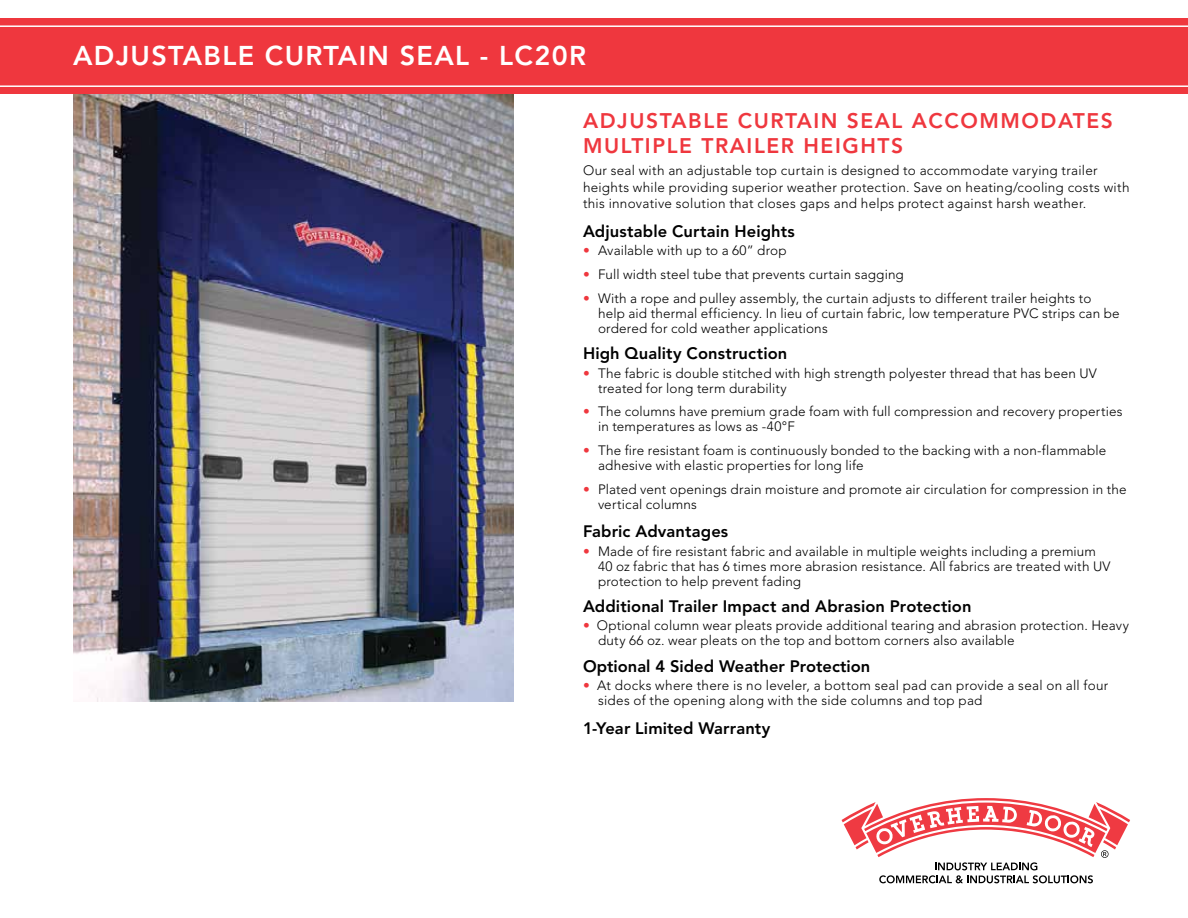
<style>
.page{position:relative;width:1188px;height:918px;background:#fff}
.page>*{position:absolute;margin:0;border:0;box-sizing:border-box;transform-origin:0 0}
.t1{font:800 27px "Avenir LT Std";letter-spacing:.05em;color:#fff}
.t2{font:800 21px/25.2px "Avenir LT Std";letter-spacing:.075em;color:#ef373e}
.t3{font:800 16.5px "Avenir LT Std";letter-spacing:.005em;color:#000}
.t4{font:300 13.5px/15px "Avenir LT Std";letter-spacing:.015em;color:#000}
.s1{color:#ef373e}
</style>
<div class="page">
<img style="left:73px;top:93px;width:440px;height:608px">
<div style="left:0;top:18px;width:1188px;height:75px;background:#ef373e"></div>
<hr style="left:0;top:85px;width:1188px;height:2px;background:#fff">
<hr style="left:0;top:25px;width:1188px;height:2px;background:#fff">
<svg style="left:841px;top:798px;width:289px;height:85px"></svg>
<h1 class="t1" style="left:73px;top:40px;width:514px">ADJUSTABLE CURTAIN SEAL - LC20R</h1>
<h2 class="t2" style="left:583px;top:108px;width:531px">ADJUSTABLE CURTAIN SEAL ACCOMMODATES<br>MULTIPLE TRAILER HEIGHTS</h2>
<p class="t4" style="left:583px;top:163px;width:548px;line-height:16.5px">Our seal with an adjustable top curtain is designed to accommodate varying trailer heights while providing superior weather protection. Save on heating/cooling costs with this innovative solution that closes gaps and helps protect against harsh weather.</p>
<p class="t3" style="left:583px;top:222px;width:213px">Adjustable Curtain Heights</p>
<p class="t4" style="left:583px;top:243px;width:205px"><span class="s1">•</span> Available with up to a 60” drop</p>
<p class="t4" style="left:583px;top:267px;width:322px"><span class="s1">•</span> Full width steel tube that prevents curtain sagging</p>
<p class="t4" style="left:598px;top:291px;width:523px;text-indent:-15px"><span class="s1">•</span> With a rope and pulley assembly, the curtain adjusts to different trailer heights to help aid thermal efficiency. In lieu of curtain fabric, low temperature PVC strips can be ordered for cold weather applications</p>
<p class="t3" style="left:583px;top:344px;width:206px">High Quality Construction</p>
<p class="t4" style="left:598px;top:366px;width:500px;text-indent:-15px"><span class="s1">•</span> The fabric is double stitched with high strength polyester thread that has been UV treated for long term durability</p>
<p class="t4" style="left:598px;top:404px;width:526px;text-indent:-15px"><span class="s1">•</span> The columns have premium grade foam with full compression and recovery properties in temperatures as lows as -40°F</p>
<p class="t4" style="left:598px;top:443px;width:510px;text-indent:-15px"><span class="s1">•</span> The fire resistant foam is continuously bonded to the backing with a non-flammable adhesive with elastic properties for long life</p>
<p class="t4" style="left:598px;top:481px;width:530px;text-indent:-15px"><span class="s1">•</span> Plated vent openings drain moisture and promote air circulation for compression in the vertical columns</p>
<p class="t3" style="left:583px;top:522px;width:147px">Fabric Advantages</p>
<p class="t4" style="left:598px;top:544px;width:514px;text-indent:-15px"><span class="s1">•</span> Made of fire resistant fabric and available in multiple weights including a premium<br>40 oz fabric that has 6 times more abrasion resistance. All fabrics are treated with UV protection to help prevent fading</p>
<p class="t3" style="left:583px;top:597px;width:390px">Additional Trailer Impact and Abrasion Protection</p>
<p class="t4" style="left:598px;top:618px;width:533px;text-indent:-15px"><span class="s1">•</span> Optional column wear pleats provide additional tearing and abrasion protection. Heavy duty 66 oz. wear pleats on the top and bottom corners also available</p>
<p class="t3" style="left:583px;top:657px;width:289px">Optional 4 Sided Weather Protection</p>
<p class="t4" style="left:598px;top:678px;width:512px;text-indent:-15px"><span class="s1">•</span> At docks where there is no leveler, a bottom seal pad can provide a seal on all four sides of the opening along with the side columns and top pad</p>
<p class="t3" style="left:583px;top:718px;width:189px">1-Year Limited Warranty</p>
</div>
